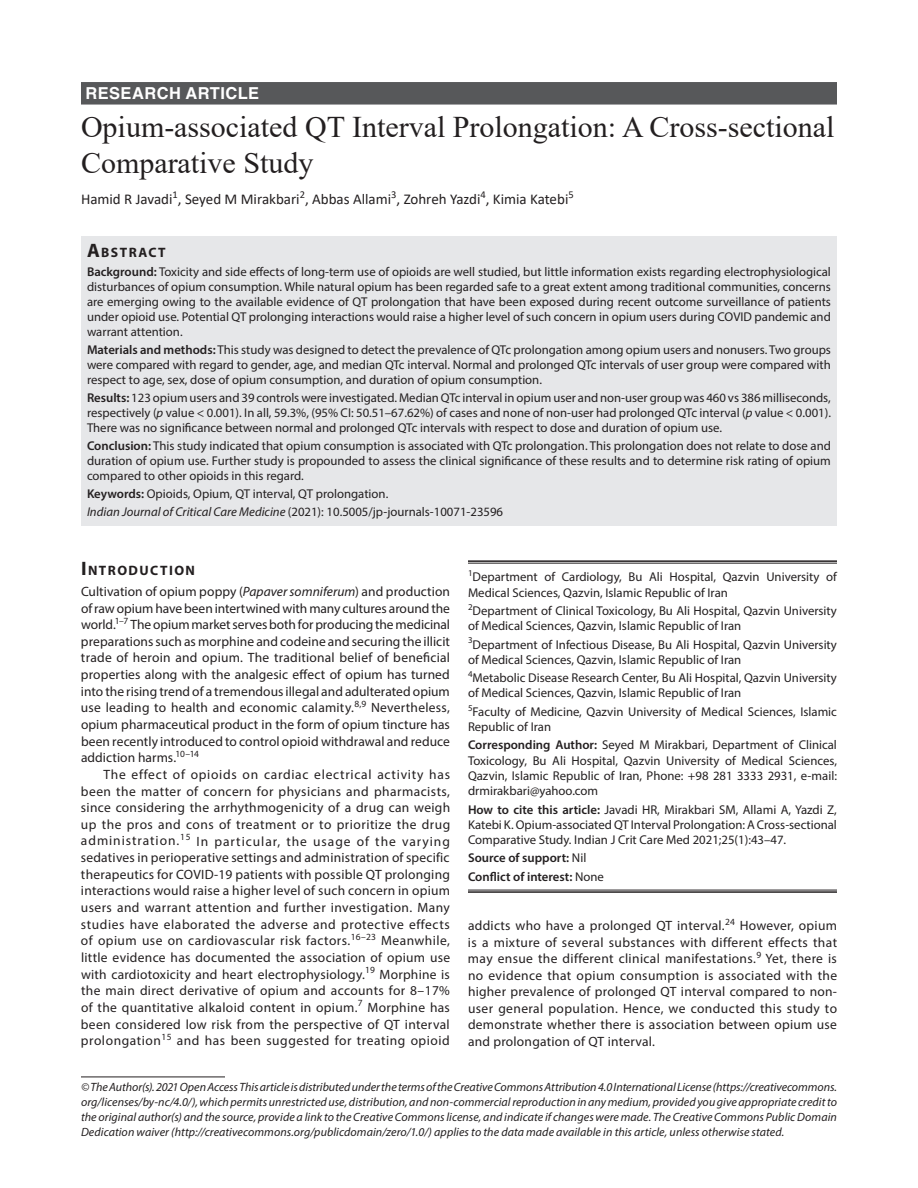
<style>
.page{position:relative;width:918px;height:1188px;background:#fff}
.page>*{position:absolute;margin:0;border:0;box-sizing:border-box;transform-origin:0 0}
.t1{font:30px/36px "Times New Roman";color:#231f20}
.t2{font:700 16.5px "Helvetica LT Std";letter-spacing:.025em;color:#fff}
.t3{font:15px "Calibri";color:#231f20}
.t4{font:700 13.65px "Myriad Pro";letter-spacing:.105em;color:#231f20}
.t5{font:13.5px/16.6px "Myriad Pro";letter-spacing:.02em;color:#231f20;text-align:justify}
.t6{font:12.75px/15px "Myriad Pro";color:#231f20;text-align:justify}
.t7{font:600 12.75px/18.3px "Myriad Pro";color:#231f20}
.t8{font:italic 12px/15px "Myriad Pro";letter-spacing:.005em;color:#231f20;text-align:justify}
.s1{font-size:19.5px}
.s2{font-weight:600}
.s3{font-style:italic}
.s4{font-weight:400}
</style>
<div class="page">
<div style="left:81px;top:82px;width:756px;height:23px;background:#57585a"></div>
<div style="left:81px;top:236px;width:756px;height:26px;background:#e6e7e9"></div>
<div style="left:81px;top:261px;width:756px;height:84px;background:#e6e7e9"></div>
<div style="left:81px;top:339px;width:756px;height:54px;background:#e6e7e9"></div>
<div style="left:81px;top:387px;width:756px;height:54px;background:#e6e7e9"></div>
<div style="left:81px;top:435px;width:756px;height:54px;background:#e6e7e9"></div>
<div style="left:81px;top:483px;width:756px;height:24px;background:#e6e7e9"></div>
<div style="left:81px;top:501px;width:756px;height:24px;background:#e6e7e9"></div>
<hr style="left:468px;top:560px;width:369px;height:2px;background:#231f20">
<hr style="left:468px;top:563px;width:369px;height:1px;background:#231f20">
<hr style="left:468px;top:890px;width:369px;height:1px;background:#231f20">
<hr style="left:468px;top:891px;width:369px;height:2px;background:#231f20">
<hr style="left:81px;top:1077px;width:144px;height:1px;background:#231f20">
<p class="t2" style="left:86px;top:83px;width:175px">RESEARCH ARTICLE</p>
<h1 class="t1" style="left:81px;top:108px;width:755px">Opium-associated QT Interval Prolongation: A Cross-sectional<br>Comparative Study</h1>
<p class="t3" style="left:81px;top:189px;width:494px">Hamid R Javadi<sup>1</sup>, Seyed M Mirakbari<sup>2</sup>, Abbas Allami<sup>3</sup>, Zohreh Yazdi<sup>4</sup>, Kimia Katebi<sup>5</sup></p>
<p class="t4" style="left:87px;top:243px;width:80px"><span class="s1">A</span>BSTRACT</p>
<p class="t6" style="left:87px;top:264px;width:745px"><span class="s2">Background:</span> Toxicity and side effects of long-term use of opioids are well studied, but little information exists regarding electrophysiological disturbances of opium consumption. While natural opium has been regarded safe to a great extent among traditional communities, concerns are emerging owing to the available evidence of QT prolongation that have been exposed during recent outcome surveillance of patients under opioid use. Potential QT prolonging interactions would raise a higher level of such concern in opium users during COVID pandemic and warrant attention.</p>
<p class="t6" style="left:87px;top:342px;width:746px"><span class="s2">Materials and methods:</span> This study was designed to detect the prevalence of QTc prolongation among opium users and nonusers. Two groups were compared with regard to gender, age, and median QTc interval. Normal and prolonged QTc intervals of user group were compared with respect to age, sex, dose of opium consumption, and duration of opium consumption.</p>
<p class="t6" style="left:87px;top:390px;width:746px"><span class="s2">Results:</span> 123 opium users and 39 controls were investigated. Median QTc interval in opium user and non-user group was 460 vs 386 milliseconds, respectively (<span class="s3">p</span> value &lt; 0.001). In all, 59.3%, (95% CI: 50.51–67.62%) of cases and none of non-user had prolonged QTc interval (<span class="s3">p</span> value &lt; 0.001).<br>There was no significance between normal and prolonged QTc intervals with respect to dose and duration of opium use.</p>
<p class="t6" style="left:87px;top:438px;width:745px"><span class="s2">Conclusion:</span> This study indicated that opium consumption is associated with QTc prolongation. This prolongation does not relate to dose and duration of opium use. Further study is propounded to assess the clinical significance of these results and to determine risk rating of opium compared to other opioids in this regard.</p>
<p class="t6" style="left:87px;top:485px;width:418px;line-height:18px"><span class="s2">Keywords:</span> Opioids, Opium, QT interval, QT prolongation.<br><span class="s3">Indian Journal of Critical Care Medicine</span> (2021): 10.5005/jp-journals-10071-23596</p>
<p class="t4" style="left:81px;top:561px;width:116px"><span class="s1">I</span>NTRODUCTION</p>
<p class="t5" style="left:81px;top:583px;width:371px">Cultivation of opium poppy (<span class="s3">Papaver somniferum</span>) and production of raw opium have been intertwined with many cultures around the world.<sup>1–7</sup> The opium market serves both for producing the medicinal preparations such as morphine and codeine and securing the illicit trade of heroin and opium. The traditional belief of beneficial properties along with the analgesic effect of opium has turned into the rising trend of a tremendous illegal and adulterated opium use leading to health and economic calamity.<sup>8,9</sup> Nevertheless, opium pharmaceutical product in the form of opium tincture has been recently introduced to control opioid withdrawal and reduce addiction harms.<sup>10–14</sup></p>
<p class="t5" style="left:81px;top:766px;width:371px;text-indent:23px">The effect of opioids on cardiac electrical activity has been the matter of concern for physicians and pharmacists, since considering the arrhythmogenicity of a drug can weigh up the pros and cons of treatment or to prioritize the drug administration.<sup>15</sup> In particular, the usage of the varying sedatives in perioperative settings and administration of specific therapeutics for COVID-19 patients with possible QT prolonging interactions would raise a higher level of such concern in opium users and warrant attention and further investigation. Many studies have elaborated the adverse and protective effects of opium use on cardiovascular risk factors.<sup>16–23</sup> Meanwhile, little evidence has documented the association of opium use with cardiotoxicity and heart electrophysiology.<sup>19</sup> Morphine is the main direct derivative of opium and accounts for 8–17% of the quantitative alkaloid content in opium.<sup>7</sup> Morphine has been considered low risk from the perspective of QT interval prolongation<sup>15</sup> and has been suggested for treating opioid</p>
<p class="t6" style="left:468px;top:569px;width:371px"><sup>1</sup>Department of Cardiology, Bu Ali Hospital, Qazvin University of<br>Medical Sciences, Qazvin, Islamic Republic of Iran</p>
<p class="t6" style="left:468px;top:603px;width:370px"><sup>2</sup>Department of Clinical Toxicology, Bu Ali Hospital, Qazvin University of Medical Sciences, Qazvin, Islamic Republic of Iran</p>
<p class="t6" style="left:468px;top:636px;width:370px"><sup>3</sup>Department of Infectious Disease, Bu Ali Hospital, Qazvin University of Medical Sciences, Qazvin, Islamic Republic of Iran</p>
<p class="t6" style="left:468px;top:670px;width:370px"><sup>4</sup>Metabolic Disease Research Center, Bu Ali Hospital, Qazvin University of Medical Sciences, Qazvin, Islamic Republic of Iran</p>
<p class="t6" style="left:468px;top:704px;width:371px"><sup>5</sup>Faculty of Medicine, Qazvin University of Medical Sciences, Islamic<br>Republic of Iran</p>
<p class="t6" style="left:468px;top:737px;width:371px"><span class="s2">Corresponding Author:</span> Seyed M Mirakbari, Department of Clinical Toxicology, Bu Ali Hospital, Qazvin University of Medical Sciences, Qazvin, Islamic Republic of Iran, Phone: +98 281 3333 2931, e-mail: drmirakbari@yahoo.com</p>
<p class="t6" style="left:468px;top:801px;width:370px"><span class="s2">How to cite this article:</span> Javadi HR, Mirakbari SM, Allami A, Yazdi Z, Katebi K. Opium-associated QT Interval Prolongation: A Cross-sectional Comparative Study. Indian J Crit Care Med 2021;25(1):43–47.</p>
<p class="t7" style="left:468px;top:849px;width:137px">Source of support: <span class="s4">Nil<br></span>Conflict of interest: <span class="s4">None</span></p>
<p class="t5" style="left:468px;top:917px;width:371px">addicts who have a prolonged QT interval.<sup>24</sup> However, opium is a mixture of several substances with different effects that may ensue the different clinical manifestations.<sup>9</sup> Yet, there is no evidence that opium consumption is associated with the higher prevalence of prolonged QT interval compared to non&shy;user general population. Hence, we conducted this study to demonstrate whether there is association between opium use and prolongation of QT interval.</p>
<p class="t8" style="left:81px;top:1079px;width:758px">© The Author(s). 2021 Open Access This article is distributed under the terms of the Creative Commons Attribution 4.0 International License (https://creativecommons. org/licenses/by-nc/4.0/), which permits unrestricted use, distribution, and non-commercial reproduction in any medium, provided you give appropriate credit to the original author(s) and the source, provide a link to the Creative Commons license, and indicate if changes were made. The Creative Commons Public Domain Dedication waiver (http://creativecommons.org/publicdomain/zero/1.0/) applies to the data made available in this article, unless otherwise stated.</p>
</div>
